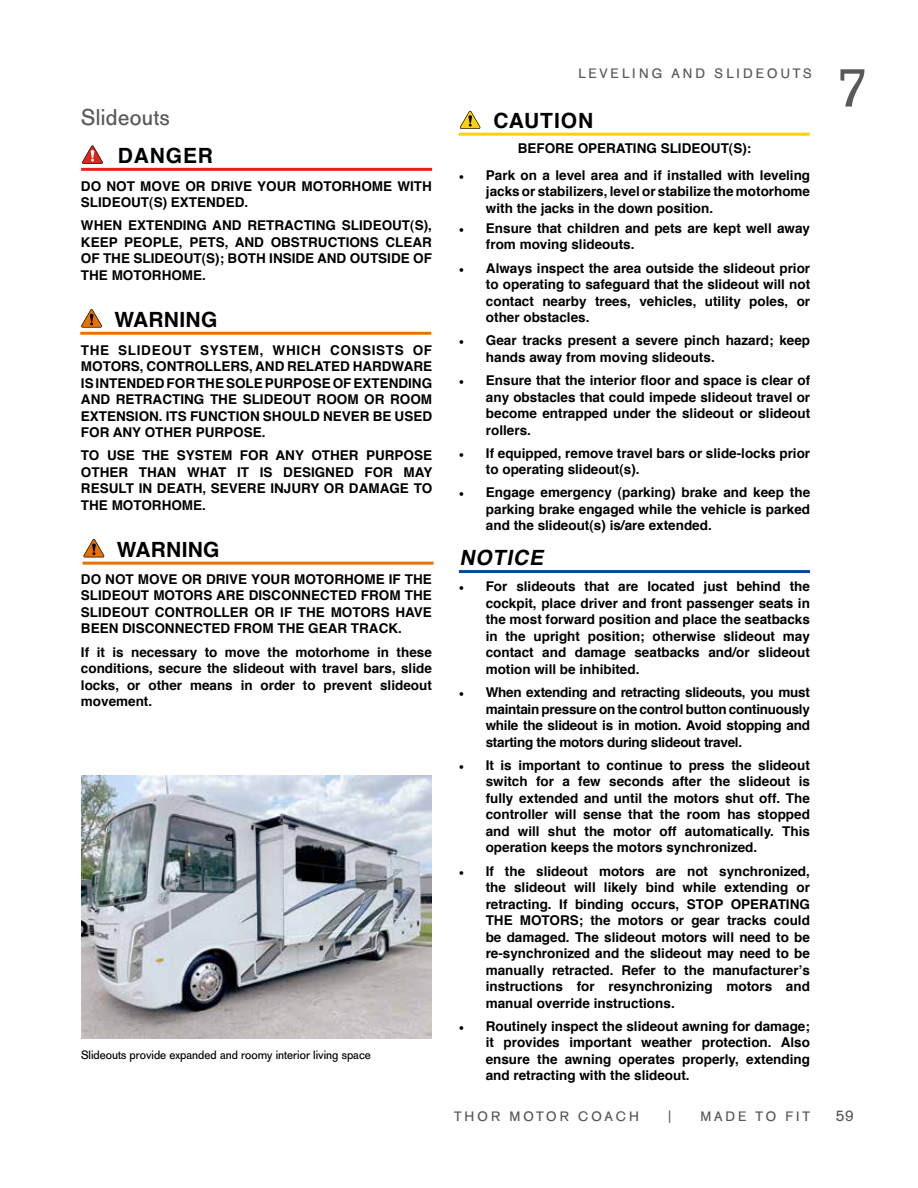
<style>
.page{position:relative;width:918px;height:1188px;background:#fff}
.page>*{position:absolute;margin:0;border:0;box-sizing:border-box;transform-origin:0 0}
.t1{font:54px "AG Old Face";color:#58595b}
.t2{font:22.5px "AG Old Face";letter-spacing:.02em;color:#58595b}
.t3{font:700 21px "Helvetica";letter-spacing:.015em;color:#000}
.t4{font:700 21px "Helvetica";letter-spacing:.04em;color:#000}
.t5{font:italic 700 21px "Helvetica";color:#000}
.t6{font:15px "AG Old Face";color:#58595b}
.t7{font:700 13.5px/16.5px "Helvetica";color:#000;text-align:justify}
.t8{font:13.5px "AG Old Face";letter-spacing:.22em;color:#58595b}
.t9{font:12px "AG Old Face";color:#000}
.s1{font-family:"Minion Pro"}
</style>
<div class="page">
<img style="left:81px;top:776px;width:350px;height:262px">
<svg style="left:82px;top:145px;width:21px;height:19px"></svg>
<hr style="left:81px;top:168px;width:351px;height:3px;background:#e1251b">
<hr style="left:80px;top:332px;width:351px;height:3px;background:#e87200">
<svg style="left:81px;top:309px;width:21px;height:19px"></svg>
<hr style="left:459px;top:133px;width:351px;height:3px;background:#ffd100">
<svg style="left:460px;top:111px;width:21px;height:18px"></svg>
<hr style="left:459px;top:570px;width:351px;height:3px;background:#004a98">
<hr style="left:83px;top:562px;width:351px;height:3px;background:#e87200">
<svg style="left:83px;top:539px;width:22px;height:18px"></svg>
<h2 class="t2" style="left:81px;top:104px;width:90px">Slideouts</h2>
<h3 class="t3" style="left:118px;top:136px;width:97px">DANGER</h3>
<p class="t7" style="left:81px;top:177px;width:353px">DO NOT MOVE OR DRIVE YOUR MOTORHOME WITH<br>SLIDEOUT(S) EXTENDED.</p>
<p class="t7" style="left:81px;top:217px;width:353px">WHEN EXTENDING AND RETRACTING SLIDEOUT(S), KEEP PEOPLE, PETS, AND OBSTRUCTIONS CLEAR OF THE SLIDEOUT(S); BOTH INSIDE AND OUTSIDE OF THE MOTORHOME.</p>
<h3 class="t3" style="left:114px;top:300px;width:104px">WARNING</h3>
<p class="t7" style="left:81px;top:341px;width:353px">THE SLIDEOUT SYSTEM, WHICH CONSISTS OF MOTORS, CONTROLLERS, AND RELATED HARDWARE IS INTENDED FOR THE SOLE PURPOSE OF EXTENDING AND RETRACTING THE SLIDEOUT ROOM OR ROOM EXTENSION. ITS FUNCTION SHOULD NEVER BE USED FOR ANY OTHER PURPOSE.</p>
<p class="t7" style="left:81px;top:447px;width:353px">TO USE THE SYSTEM FOR ANY OTHER PURPOSE OTHER THAN WHAT IT IS DESIGNED FOR MAY RESULT IN DEATH, SEVERE INJURY OR DAMAGE TO THE MOTORHOME.</p>
<h3 class="t3" style="left:117px;top:530px;width:104px">WARNING</h3>
<p class="t7" style="left:81px;top:570px;width:352px">DO NOT MOVE OR DRIVE YOUR MOTORHOME IF THE SLIDEOUT MOTORS ARE DISCONNECTED FROM THE SLIDEOUT CONTROLLER OR IF THE MOTORS HAVE BEEN DISCONNECTED FROM THE GEAR TRACK.</p>
<p class="t7" style="left:81px;top:643px;width:352px">If it is necessary to move the motorhome in these conditions, secure the slideout with travel bars, slide locks, or other means in order to prevent slideout movement.</p>
<p class="t9" style="left:81px;top:1048px;width:291px">Slideouts provide expanded and roomy interior living space</p>
<p class="t8" style="left:578px;top:65px;width:235px">LEVELING AND SLIDEOUTS</p>
<h3 class="t4" style="left:494px;top:101px;width:101px">CAUTION</h3>
<p class="t7" style="left:518px;top:140px;width:235px">BEFORE OPERATING SLIDEOUT(S):</p>
<p class="t7" style="left:486px;top:166px;width:326px;text-indent:-27px"><span class="s1">•</span> Park on a level area and if installed with leveling jacks or stabilizers, level or stabilize the motorhome with the jacks in the down position.</p>
<p class="t7" style="left:486px;top:219px;width:326px;text-indent:-27px"><span class="s1">•</span> Ensure that children and pets are kept well away from moving slideouts.</p>
<p class="t7" style="left:486px;top:259px;width:326px;text-indent:-27px"><span class="s1">•</span> Always inspect the area outside the slideout prior to operating to safeguard that the slideout will not contact nearby trees, vehicles, utility poles, or other obstacles.</p>
<p class="t7" style="left:486px;top:332px;width:326px;text-indent:-27px"><span class="s1">•</span> Gear tracks present a severe pinch hazard; keep hands away from moving slideouts.</p>
<p class="t7" style="left:486px;top:371px;width:326px;text-indent:-27px"><span class="s1">•</span> Ensure that the interior floor and space is clear of any obstacles that could impede slideout travel or become entrapped under the slideout or slideout rollers.</p>
<p class="t7" style="left:486px;top:444px;width:326px;text-indent:-27px"><span class="s1">•</span> If equipped, remove travel bars or slide-locks prior to operating slideout(s).</p>
<p class="t7" style="left:486px;top:484px;width:326px;text-indent:-27px"><span class="s1">•</span> Engage emergency (parking) brake and keep the parking brake engaged while the vehicle is parked and the slideout(s) is/are extended.</p>
<h3 class="t5" style="left:459px;top:538px;width:91px">NOTICE</h3>
<p class="t7" style="left:486px;top:578px;width:326px;text-indent:-27px"><span class="s1">•</span> For slideouts that are located just behind the cockpit, place driver and front passenger seats in the most forward position and place the seatbacks in the upright position; otherwise slideout may contact and damage seatbacks and/or slideout motion will be inhibited.</p>
<p class="t7" style="left:486px;top:683px;width:326px;text-indent:-27px"><span class="s1">•</span> When extending and retracting slideouts, you must maintain pressure on the control button continuously while the slideout is in motion. Avoid stopping and starting the motors during slideout travel.</p>
<p class="t7" style="left:486px;top:756px;width:326px;text-indent:-27px"><span class="s1">•</span> It is important to continue to press the slideout switch for a few seconds after the slideout is fully extended and until the motors shut off. The controller will sense that the room has stopped and will shut the motor off automatically. This operation keeps the motors synchronized.</p>
<p class="t7" style="left:486px;top:862px;width:326px;text-indent:-27px"><span class="s1">•</span> If the slideout motors are not synchronized, the slideout will likely bind while extending or retracting. If binding occurs, STOP OPERATING THE MOTORS; the motors or gear tracks could be damaged. The slideout motors will need to be re-synchronized and the slideout may need to be manually retracted. Refer to the manufacturer’s instructions for resynchronizing motors and manual override instructions.</p>
<p class="t7" style="left:486px;top:1017px;width:326px;text-indent:-27px"><span class="s1">•</span> Routinely inspect the slideout awning for damage; it provides important weather protection. Also ensure the awning operates properly, extending and retracting with the slideout.</p>
<p class="t8" style="left:454px;top:1108px;width:186px">THOR MOTOR COACH</p>
<p class="t8" style="left:668px;top:1108px;width:5px">|</p>
<p class="t8" style="left:700px;top:1108px;width:111px">MADE TO FIT</p>
<h1 class="t1" style="left:836px;top:57px;width:35px">7</h1>
<p class="t6" style="left:836px;top:1107px;width:20px">59</p>
</div>
